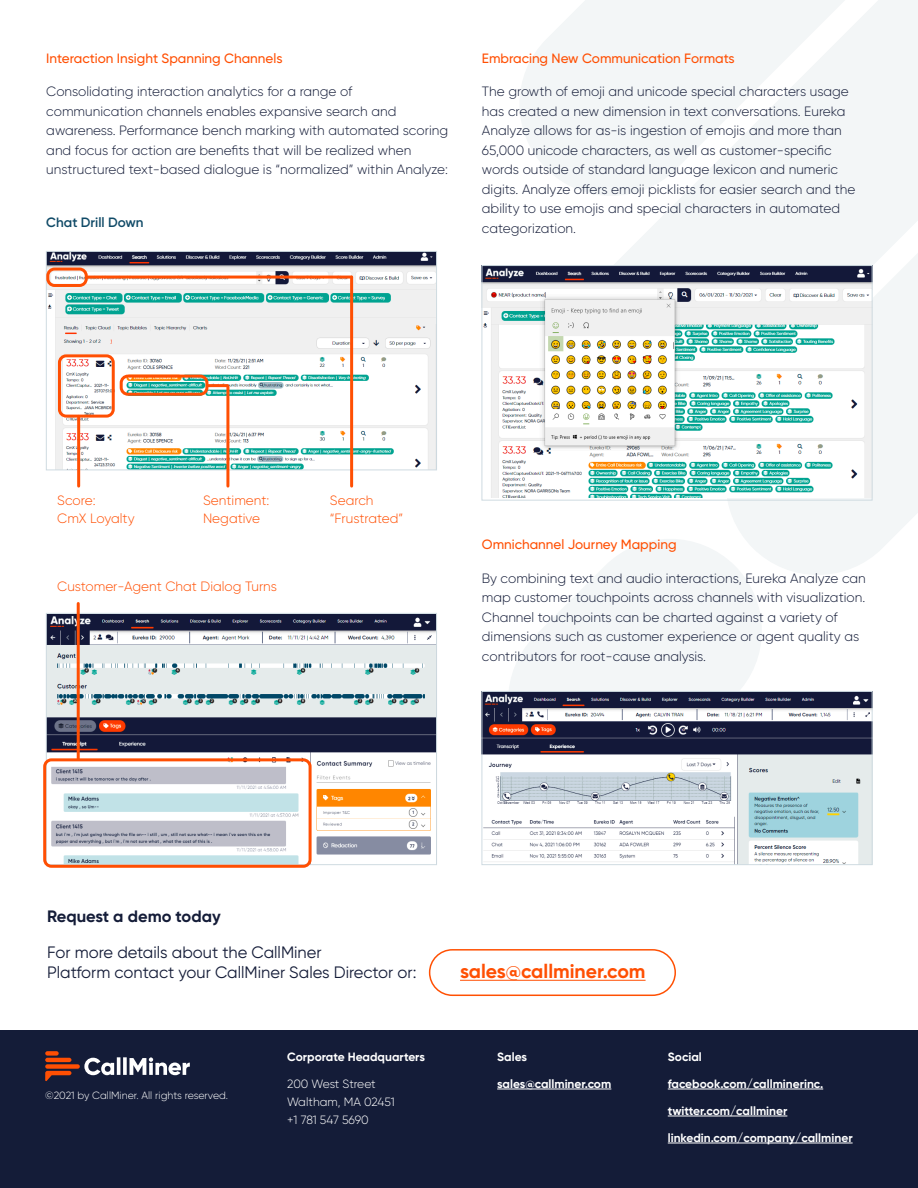
<style>
.page{position:relative;width:918px;height:1188px;background:#fff}
.page>*{position:absolute;margin:0;border:0;box-sizing:border-box;transform-origin:0 0}
.t1{font:700 19.5px "Gilroy";color:#ff4f03}
.t2{font:16.5px "Gilroy";color:#141c38}
.t3{font:700 16.5px "Gilroy";color:#141c38}
.t4{font:300 13.5px/19.5px "Gilroy";color:#141c38}
.t5{font:500 13.5px "Gilroy";color:#ff4f03}
.t6{font:300 13.5px/18px "Gilroy";color:#ff4f03}
.t7{font:600 13.5px "Gilroy";color:#104a67}
.t8{font:700 12px "Gilroy";color:#fff}
.END_PAGE_PARAGRAPH{font:300 12px "Gilroy";letter-spacing:-.01em;color:#fff}
.t9{font:300 10.5px "Gilroy";color:#fff}
</style>
<div class="page">
<svg style="left:509px;top:0;width:409px;height:691px"></svg>
<div style="left:0;top:1030px;width:918px;height:158px;background:#141c38"></div>
<hr style="left:497px;top:1089px;width:114px;height:1px;background:#fff">
<hr style="left:668px;top:1089px;width:155px;height:1px;background:#fff">
<hr style="left:668px;top:1116px;width:119px;height:1px;background:#fff">
<hr style="left:668px;top:1143px;width:185px;height:1px;background:#fff">
<svg style="left:45px;top:1051px;width:145px;height:30px"></svg>
<hr style="left:460px;top:980px;width:186px;height:1px;background:#ff4f03">
<div style="left:429px;top:949px;width:247px;height:47px;border:2px solid #ff5003;border-radius:23px"></div>
<img style="left:484px;top:267px;width:387px;height:231px">
<div style="left:482px;top:265px;width:391px;height:236px;border:1px solid #cfdbe1"></div>
<img style="left:484px;top:693px;width:387px;height:170px">
<div style="left:482px;top:691px;width:391px;height:174px;border:1px solid #cfdbe1"></div>
<img style="left:48px;top:615px;width:387px;height:248px">
<div style="left:46px;top:613px;width:391px;height:252px;border:1px solid #cfdbe1"></div>
<img style="left:48px;top:253px;width:387px;height:215px">
<div style="left:46px;top:251px;width:391px;height:219px;border:1px solid #cfdbe1"></div>
<hr style="left:350px;top:277px;width:3px;height:209px;background:#ff4f03">
<hr style="left:87px;top:276px;width:265px;height:3px;background:#ff4f03">
<hr style="left:226px;top:386px;width:3px;height:100px;background:#ff4f03">
<hr style="left:208px;top:384px;width:20px;height:3px;background:#ff4f03">
<hr style="left:77px;top:416px;width:3px;height:70px;background:#ff4f03">
<hr style="left:77px;top:604px;width:3px;height:155px;background:#ff4f03">
<div style="left:46px;top:268px;width:42px;height:19px;border:3px solid #ff4f03;border-radius:7px"></div>
<div style="left:58px;top:354px;width:57px;height:64px;border:3px solid #ff4f03;border-radius:7px"></div>
<div style="left:43px;top:758px;width:269px;height:110px;border:3px solid #ff4f03;border-radius:7px"></div>
<div style="left:120px;top:375px;width:88px;height:21px;border:3px solid #ff4f03;border-radius:7px"></div>
<p class="t5" style="left:46px;top:50px;width:238px">Interaction Insight Spanning Channels</p>
<p class="t4" style="left:46px;top:82px;width:403px">Consolidating interaction analytics for a range of communication channels enables expansive search and awareness. Performance bench marking with automated scoring and focus for action are benefits that will be realized when unstructured text-based dialogue is “normalized” within Analyze:</p>
<p class="t7" style="left:46px;top:214px;width:99px">Chat Drill Down</p>
<p class="t5" style="left:482px;top:50px;width:254px">Embracing New Communication Formats</p>
<p class="t4" style="left:482px;top:82px;width:375px">The growth of emoji and unicode special characters usage has created a new dimension in text conversations. Eureka Analyze allows for as-is ingestion of emojis and more than 65,000 unicode characters, as well as customer-specific words outside of standard language lexicon and numeric digits. Analyze offers emoji picklists for easier search and the ability to use emojis and special characters in automated categorization.</p>
<p class="t6" style="left:57px;top:491px;width:40px">Score:</p>
<p class="t6" style="left:57px;top:509px;width:79px">CmX Loyalty</p>
<p class="t6" style="left:203px;top:491px;width:68px">Sentiment:<br>Negative</p>
<p class="t6" style="left:57px;top:577px;width:221px">Customer-Agent Chat Dialog Turns</p>
<p class="t6" style="left:330px;top:491px;width:75px">Search “Frustrated”</p>
<p class="t5" style="left:482px;top:536px;width:196px">Omnichannel Journey Mapping</p>
<p class="t4" style="left:482px;top:568px;width:386px">By combining text and audio interactions, Eureka Analyze can map customer touchpoints across channels with visualization.<br>Channel touchpoints can be charted against a variety of dimensions such as customer experience or agent quality as contributors for root-cause analysis.</p>
<p class="t3" style="left:47px;top:906px;width:175px">Request a demo today</p>
<p class="t2" style="left:47px;top:942px;width:276px">For more details about the CallMiner</p>
<p class="t2" style="left:47px;top:962px;width:371px">Platform contact your CallMiner Sales Director or:</p>
<p class="t1" style="left:460px;top:959px;width:187px">sales@callminer.com</p>
<p class="t9" style="left:45px;top:1089px;width:184px">©2021 by CallMiner. All rights reserved.</p>
<p class="t8" style="left:287px;top:1049px;width:139px">Corporate Headquarters</p>
<p class="t8" style="left:497px;top:1049px;width:31px">Sales</p>
<p class="t8" style="left:668px;top:1049px;width:36px">Social</p>
<p class="END_PAGE_PARAGRAPH" style="left:287px;top:1076px;width:90px">200 West Street</p>
<p class="END_PAGE_PARAGRAPH" style="left:287px;top:1094px;width:109px">Waltham, MA 02451</p>
<p class="END_PAGE_PARAGRAPH" style="left:287px;top:1112px;width:83px">+1 781 547 5690</p>
<p class="t8" style="left:497px;top:1076px;width:116px">sales@callminer.com</p>
<p class="t8" style="left:668px;top:1076px;width:157px">facebook.com/callminerinc.</p>
<p class="t8" style="left:668px;top:1103px;width:121px">twitter.com/callminer</p>
<p class="t8" style="left:668px;top:1130px;width:186px">linkedin.com/company/callminer</p>
</div>
